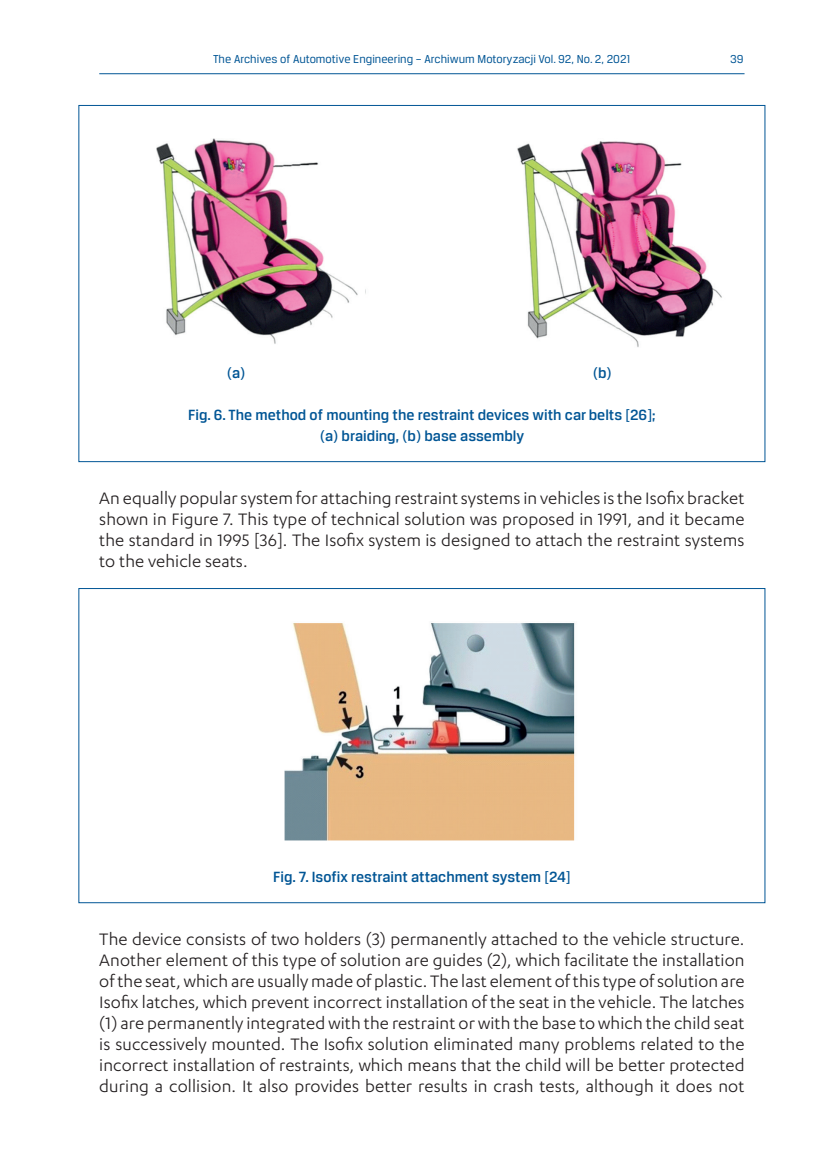
<style>
.page{position:relative;width:819px;height:1161px;background:#fff}
.page>*{position:absolute;margin:0;border:0;box-sizing:border-box;transform-origin:0 0}
.t1{font:19.25px/21px "Karbon";letter-spacing:.005em;color:#231f20;text-align:justify}
.t2{font:500 15.75px/21px "Breuer Text";color:#005595;text-align:center}
.t3{font:12.25px "Breuer Text";color:#005595}
</style>
<div class="page">
<hr style="left:99px;top:73px;width:645px;height:1px;background:#005595">
<img style="left:156px;top:139px;width:566px;height:208px">
<img style="left:284px;top:623px;width:291px;height:218px">
<p class="t3" style="left:213px;top:52px;width:419px">The Archives of Automotive Engineering – Archiwum Motoryzacji Vol. 92, No. 2, 2021</p>
<p class="t3" style="left:730px;top:52px;width:15px">39</p>
<p class="t2" style="left:227px;top:362px;width:20px">(a)</p>
<p class="t2" style="left:593px;top:362px;width:20px">(b)</p>
<p class="t2" style="left:188px;top:404px;width:469px">Fig. 6. The method of mounting the restraint devices with car belts [26]; (a) braiding, (b) base assembly</p>
<p class="t1" style="left:99px;top:487px;width:646px">An equally popular system for attaching restraint systems in vehicles is the Isofix bracket shown in Figure 7. This type of technical solution was proposed in 1991, and it became the standard in 1995 [36]. The Isofix system is designed to attach the restraint systems to the vehicle seats.</p>
<p class="t2" style="left:273px;top:866px;width:299px">Fig. 7. Isofix restraint attachment system [24]</p>
<p class="t1" style="left:99px;top:928px;width:646px">The device consists of two holders (3) permanently attached to the vehicle structure.<br>Another element of this type of solution are guides (2), which facilitate the installation of the seat, which are usually made of plastic. The last element of this type of solution are Isofix latches, which prevent incorrect installation of the seat in the vehicle. The latches (1) are permanently integrated with the restraint or with the base to which the child seat is successively mounted. The Isofix solution eliminated many problems related to the incorrect installation of restraints, which means that the child will be better protected during a collision. It also provides better results in crash tests, although it does not</p>
</div>
